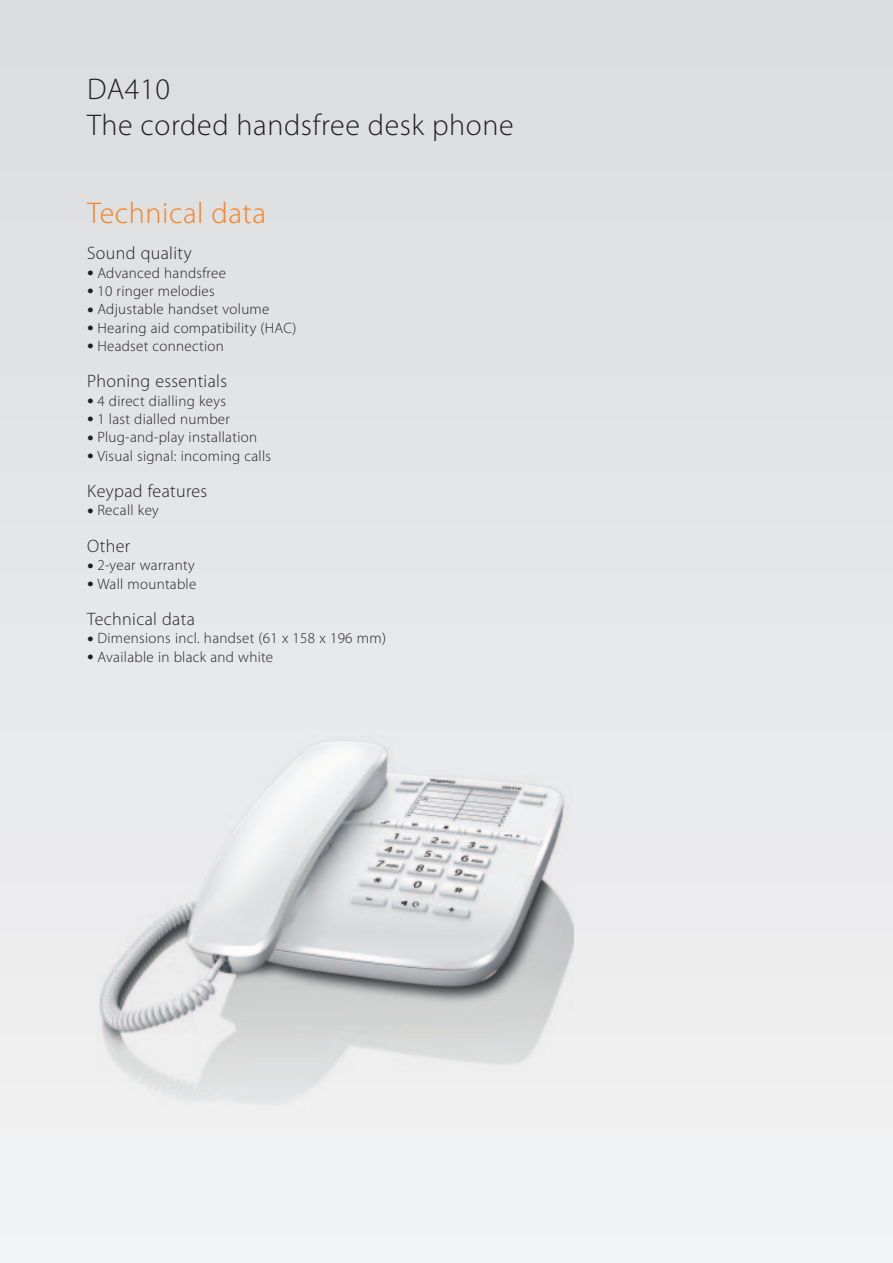
<style>
.page{position:relative;width:893px;height:1263px;background:#fff}
.page>*{position:absolute;margin:0;border:0;box-sizing:border-box;transform-origin:0 0}
.t1{font:300 30px/36px "Myriad Pro";letter-spacing:.02em;color:#231f20}
.t2{font:300 30px "Myriad Pro";letter-spacing:.02em;color:#f58220}
.t3{font:300 18px "Myriad Pro";letter-spacing:.02em;color:#231f20}
.t4{font:300 15px "Myriad Pro";letter-spacing:.02em;color:#231f20}
.s1{font-size:27px}
</style>
<div class="page">
<div style="left:0;top:0;width:893px;height:1263px;background:linear-gradient(to bottom,#dbdcdf,#f2f3f4)"></div>
<img style="left:0;top:518px;width:574px;height:695px">
<img style="left:100px;top:741px;width:463px;height:291px">
<h1 class="t1" style="left:87px;top:71px;width:428px">DA410<br>The corded handsfree desk phone</h1>
<h1 class="t2" style="left:87px;top:195px;width:180px">Technical data</h1>
<p class="t3" style="left:87px;top:243px;width:106px">Sound quality</p>
<p class="t4" style="left:87px;top:264px;width:140px"><span class="s1">•</span> Advanced handsfree</p>
<p class="t4" style="left:87px;top:282px;width:129px"><span class="s1">•</span> 10 ringer melodies</p>
<p class="t4" style="left:87px;top:300px;width:184px"><span class="s1">•</span> Adjustable handset volume</p>
<p class="t4" style="left:87px;top:318px;width:211px"><span class="s1">•</span> Hearing aid compatibility (HAC)</p>
<p class="t4" style="left:87px;top:337px;width:138px"><span class="s1">•</span> Headset connection</p>
<p class="t3" style="left:87px;top:371px;width:141px">Phoning essentials</p>
<p class="t4" style="left:87px;top:392px;width:140px"><span class="s1">•</span> 4 direct dialling keys</p>
<p class="t4" style="left:87px;top:410px;width:144px"><span class="s1">•</span> 1 last dialled number</p>
<p class="t4" style="left:87px;top:428px;width:171px"><span class="s1">•</span> Plug-and-play installation</p>
<p class="t4" style="left:87px;top:446px;width:185px"><span class="s1">•</span> Visual signal: incoming calls</p>
<p class="t3" style="left:87px;top:480px;width:122px">Keypad features</p>
<p class="t4" style="left:87px;top:501px;width:73px"><span class="s1">•</span> Recall key</p>
<p class="t3" style="left:87px;top:535px;width:45px">Other</p>
<p class="t4" style="left:87px;top:556px;width:109px"><span class="s1">•</span> 2-year warranty</p>
<p class="t4" style="left:87px;top:574px;width:111px"><span class="s1">•</span> Wall mountable</p>
<p class="t3" style="left:87px;top:608px;width:109px">Technical data</p>
<p class="t4" style="left:87px;top:629px;width:300px"><span class="s1">•</span> Dimensions incl. handset (61 x 158 x 196 mm)</p>
<p class="t4" style="left:87px;top:648px;width:188px"><span class="s1">•</span> Available in black and white</p>
</div>
